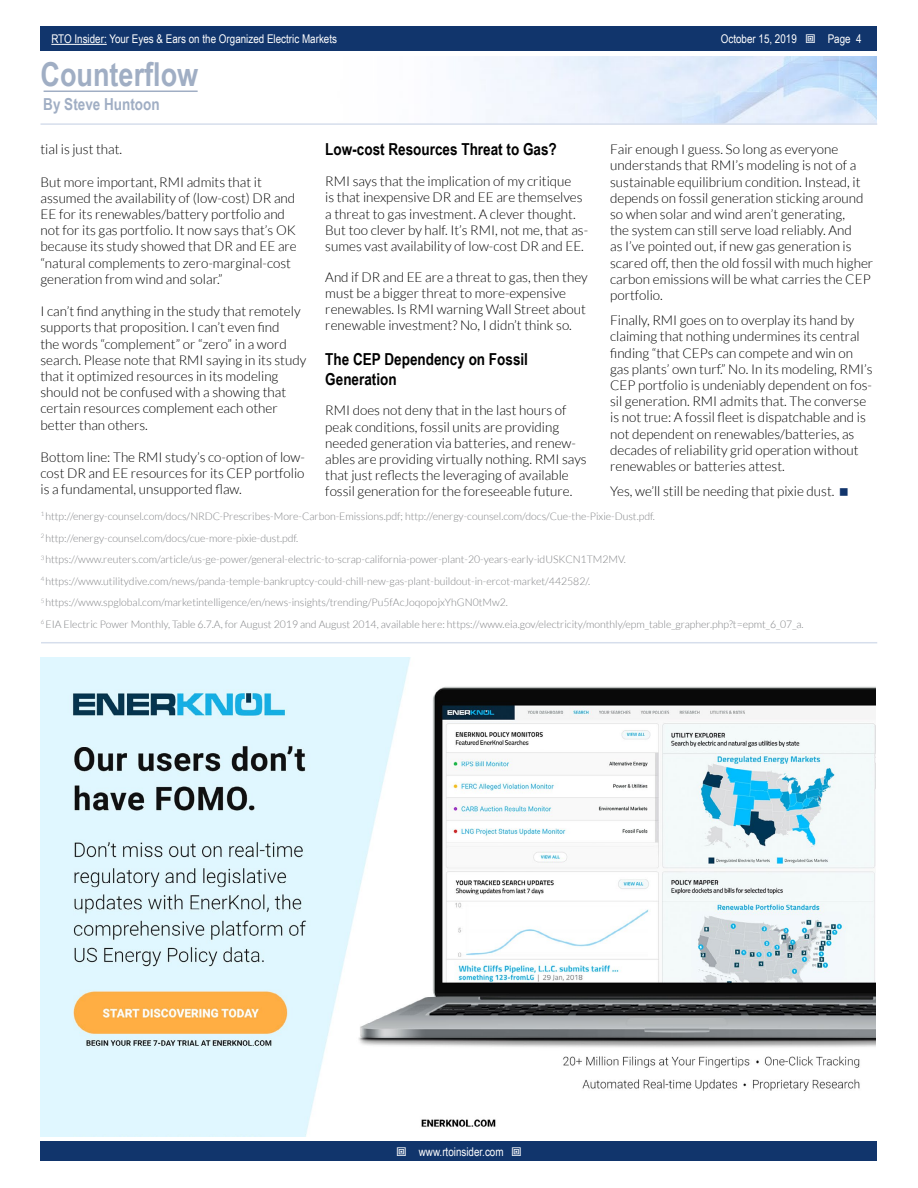
<style>
.page{position:relative;width:918px;height:1188px;background:#fff}
.page>*{position:absolute;margin:0;border:0;box-sizing:border-box;transform-origin:0 0}
.t1{font:700 33px "Arial Narrow";color:#a0aec4}
.t2{font:700 16.5px/19.8px "Arial Narrow";color:#000}
.t3{font:700 16.5px "Arial Narrow";color:#a0aec4}
.t4{font:300 13.5px/16.2px "Lato";color:#000}
.t5{font:12px "Arial Narrow";color:#fff}
.t6{font:300 10.5px/21.6px "Lato";color:#808285}
.s1{font-style:inherit}
</style>
<div class="page">
<div style="left:41px;top:1142px;width:836px;height:19px;background:#11356c"></div>
<div style="left:41px;top:27px;width:836px;height:24px;background:#11356c"></div>
<hr style="left:51px;top:44px;width:56px;height:1px;background:#fff">
<img style="left:135px;top:56px;width:742px;height:67px">
<hr style="left:40px;top:123px;width:837px;height:2px;background:#d6deec">
<hr style="left:44px;top:91px;width:154px;height:1px;background:#a0aec4">
<img style="left:41px;top:658px;width:834px;height:479px">
<hr style="left:41px;top:642px;width:836px;height:1px;background:#d6deec">
<p class="t5" style="left:51px;top:30px;width:287px">RTO Insider: Your Eyes &amp; Ears on the Organized Electric Markets</p>
<p class="t5" style="left:721px;top:30px;width:78px">October 15, <span class="s1">2019</span></p>
<p class="t5" style="left:828px;top:30px;width:35px">Page 4</p>
<h1 class="t1" style="left:40px;top:49px;width:159px">Counterflow</h1>
<p class="t3" style="left:43px;top:91px;width:118px">By Steve Huntoon</p>
<p class="t4" style="left:40px;top:141px;width:83px">tial is just that.</p>
<p class="t4" style="left:40px;top:174px;width:258px">But more important, RMI admits that it assumed the availability of (low-cost) DR and EE for its renewables/battery portfolio and not for its gas portfolio. It now says that’s OK because its study showed that DR and EE are “natural complements to zero-marginal-cost generation from wind and solar.”</p>
<p class="t4" style="left:40px;top:303px;width:267px">I can’t find anything in the study that remotely supports that proposition. I can’t even find<br>the words “complement” or “zero” in a word search. Please note that RMI saying in its study that it optimized resources in its modeling should not be confused with a showing that certain resources complement each other better than others.</p>
<p class="t4" style="left:40px;top:449px;width:266px;text-align:justify">Bottom line: The RMI study’s co-option of low&shy;cost DR and EE resources for its CEP portfolio is a fundamental, unsupported flaw.</p>
<p class="t2" style="left:325px;top:139px;width:233px">Low-cost Resources Threat to Gas?</p>
<p class="t4" style="left:325px;top:173px;width:264px">RMI says that the implication of my critique<br>is that inexpensive DR and EE are themselves a threat to gas investment. A clever thought.<br>But too clever by half. It’s RMI, not me, that as&shy;sumes vast availability of low-cost DR and EE.</p>
<p class="t4" style="left:325px;top:269px;width:264px">And if DR and EE are a threat to gas, then they must be a bigger threat to more-expensive renewables. Is RMI warning Wall Street about renewable investment? No, I didn’t think so.</p>
<p class="t2" style="left:325px;top:348px;width:204px">The CEP Dependency on Fossil<br>Generation</p>
<p class="t4" style="left:325px;top:402px;width:263px">RMI does not deny that in the last hours of peak conditions, fossil units are providing needed generation via batteries, and renew&shy;ables are providing virtually nothing. RMI says that just reflects the leveraging of available fossil generation for the foreseeable future.</p>
<p class="t4" style="left:610px;top:141px;width:265px">Fair enough I guess. So long as everyone understands that RMI’s modeling is not of a sustainable equilibrium condition. Instead, it depends on fossil generation sticking around so when solar and wind aren’t generating,<br>the system can still serve load reliably. And<br>as I’ve pointed out, if new gas generation is scared off, then the old fossil with much higher carbon emissions will be what carries the CEP portfolio.</p>
<p class="t4" style="left:610px;top:312px;width:264px">Finally, RMI goes on to overplay its hand by claiming that nothing undermines its central finding “that CEPs can compete and win on gas plants’ own turf.” No. In its modeling, RMI’s CEP portfolio is undeniably dependent on fos&shy;sil generation. RMI admits that. The converse is not true: A fossil fleet is dispatchable and is not dependent on renewables/batteries, as decades of reliability grid operation without renewables or batteries attest.</p>
<p class="t4" style="left:610px;top:483px;width:226px">Yes, we’ll still be needing that pixie dust.</p>
<p class="t6" style="left:41px;top:505px;width:764px"><sup>1</sup> http://energy-counsel.com/docs/NRDC-Prescribes-More-Carbon-Emissions.pdf; http://energy-counsel.com/docs/Cue-the-Pixie-Dust.pdf.<br><sup>2</sup> http://energy-counsel.com/docs/cue-more-pixie-dust.pdf.<br><sup>3</sup> https://www.reuters.com/article/us-ge-power/general-electric-to-scrap-california-power-plant-20-years-early-idUSKCN1TM2MV.<br><sup>4</sup> https://www.utilitydive.com/news/panda-temple-bankruptcy-could-chill-new-gas-plant-buildout-in-ercot-market/442582/.<br><sup>5</sup> https://www.spglobal.com/marketintelligence/en/news-insights/trending/Pu5fAcJoqopojxYhGN0tMw2.<br><sup>6</sup> EIA Electric Power Monthly, Table 6.7.A, for August 2019 and August 2014, available here: https://www.eia.gov/electricity/monthly/epm_table_grapher.php?t=epmt_6_07_a.</p>
<p class="t5" style="left:419px;top:1143px;width:86px">www.rtoinsider.com</p>
</div>
